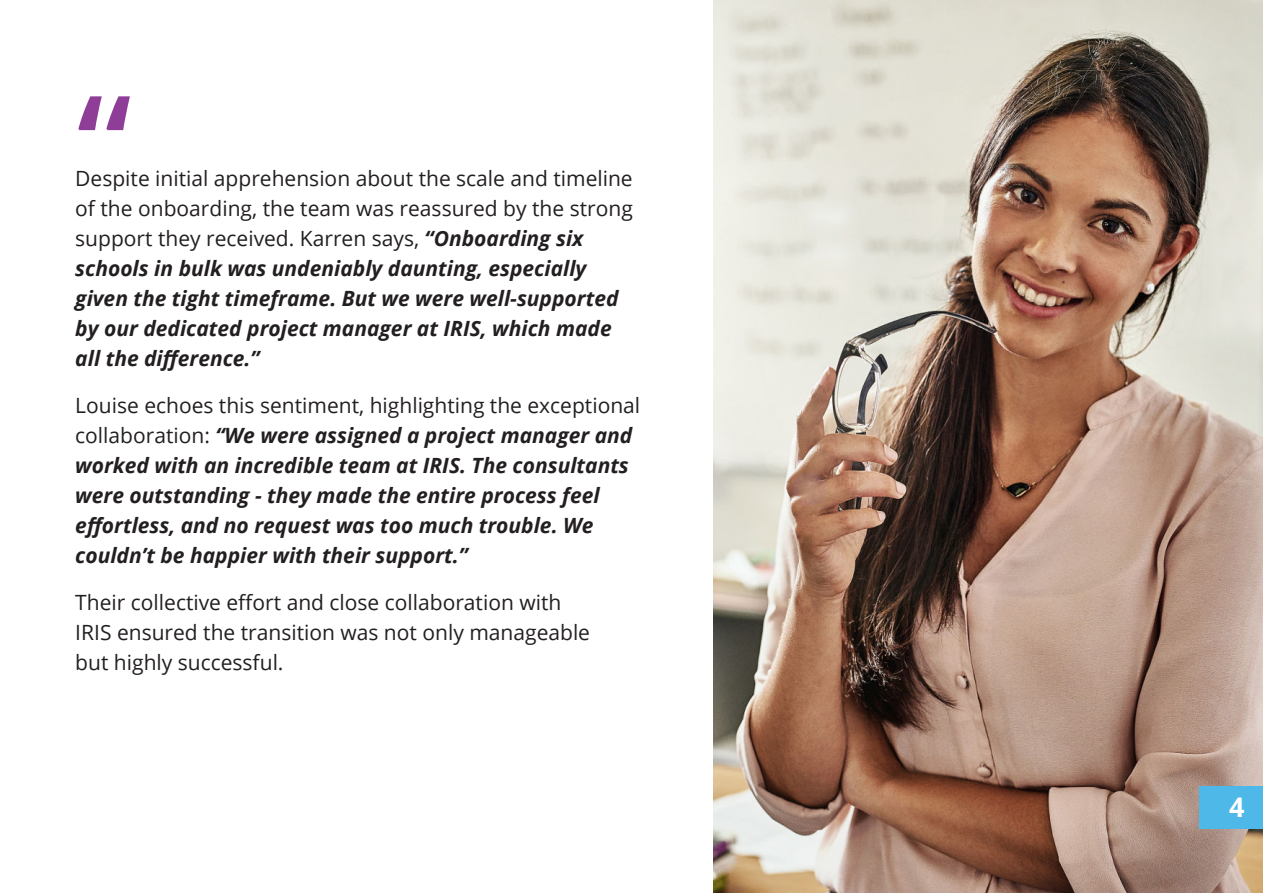
<style>
.page{position:relative;width:1263px;height:893px;background:#fff}
.page>*{position:absolute;margin:0;border:0;box-sizing:border-box;transform-origin:0 0}
.t1{font:600 138px "Open Sans";color:#8f3e97}
.t2{font:700 27px "Open Sans";color:#fff}
.t3{font:italic 700 21px/30px "Open Sans";color:#231f20}
.t4{font:21px/30px "Open Sans";color:#231f20}
.s1{font-weight:400;font-style:normal}
</style>
<div class="page">
<img style="left:713px;top:0;width:550px;height:893px">
<div style="left:1199px;top:787px;width:64px;height:42px;background:#4eb9e9"></div>
<h1 class="t1" style="left:77px;top:89px;width:56px">“</h1>
<p class="t3" style="left:75px;top:166px;width:559px"><span class="s1">Despite initial apprehension about the scale and timeline of the onboarding, the team was reassured by the strong support they received. Karren says,</span> “Onboarding six schools in bulk was undeniably daunting, especially given the tight timeframe. But we were well-supported by our dedicated project manager at IRIS, which made all the difference.”</p>
<p class="t3" style="left:75px;top:393px;width:566px"><span class="s1">Louise echoes this sentiment, highlighting the exceptional collaboration:</span> “We were assigned a project manager and worked with an incredible team at IRIS. The consultants were outstanding - they made the entire process feel effortless, and no request was too much trouble. We couldn’t be happier with their support.”</p>
<p class="t4" style="left:75px;top:587px;width:516px">Their collective effort and close collaboration with<br>IRIS ensured the transition was not only manageable but highly successful.</p>
<p class="t2" style="left:1229px;top:792px;width:17px">4</p>
</div>
